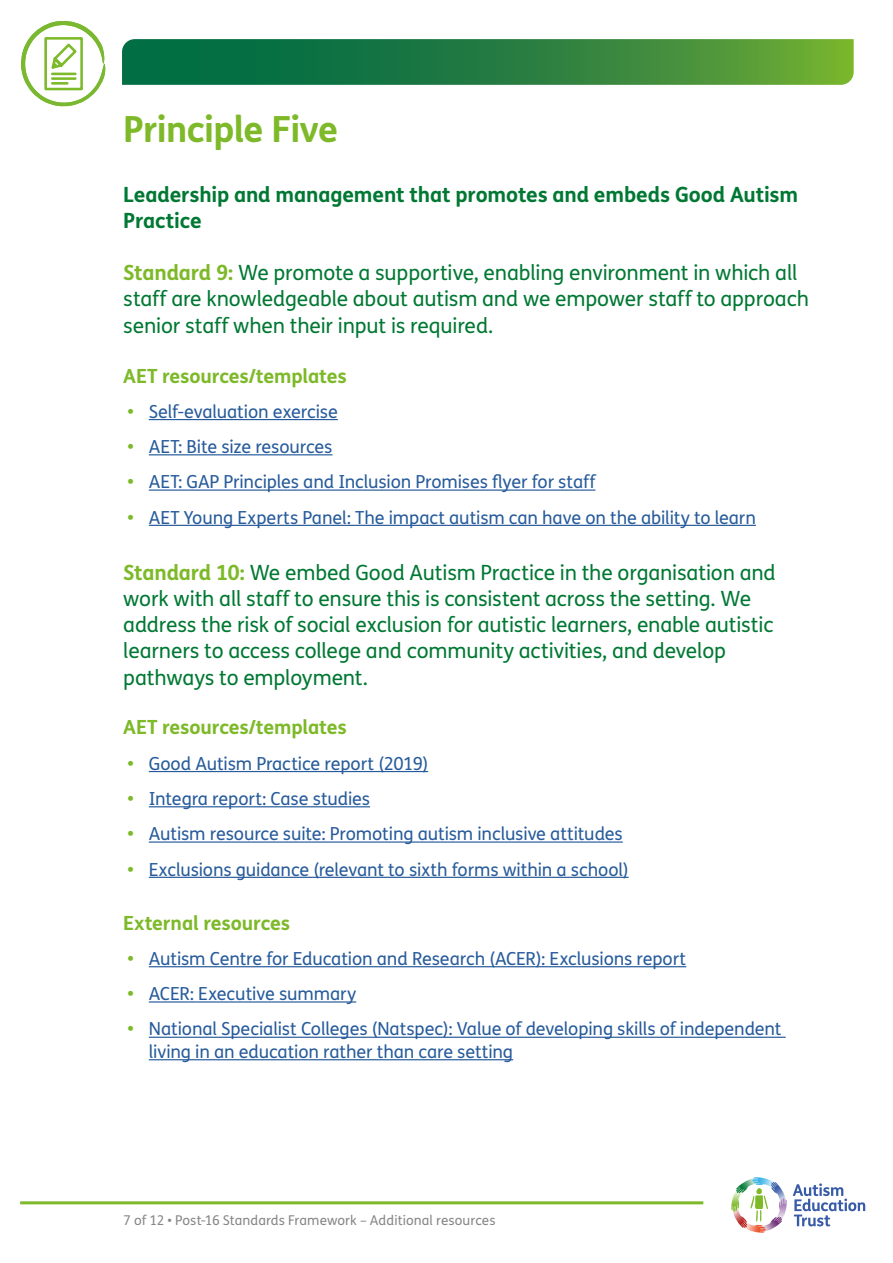
<style>
.page{position:relative;width:893px;height:1263px;background:#fff}
.page>*{position:absolute;margin:0;border:0;box-sizing:border-box;transform-origin:0 0}
.AET_Section_title{font:700 36px "FS Me";letter-spacing:-.02em;color:#7db928}
.AET_Paragraph_title{font:21px/26.2px "FS Me";letter-spacing:-.01em;color:#007833}
.AET_Paragraph_title-2{font:700 21px/26.2px "FS Me";letter-spacing:-.01em;color:#007833}
.AET_principles_heade{font:700 19.5px "FS Me";letter-spacing:-.01em;color:#7db928}
.t1{font:18px/22.5px "FS Me";letter-spacing:-.005em;color:#275b9b}
.t2{font:13.5px "FS Me";letter-spacing:.005em;color:#878787}
.s1{font-weight:700;color:#7db928}
</style>
<div class="page">
<hr style="left:20px;top:1201px;width:683px;height:3px;background:#7db928">
<svg style="left:122px;top:39px;width:732px;height:46px;background:#2c8340"></svg>
<svg style="left:21px;top:21px;width:84px;height:85px"></svg>
<svg style="left:793px;top:1183px;width:72px;height:43px"></svg>
<svg style="left:731px;top:1177px;width:52px;height:55px"></svg>
<hr style="left:149px;top:419px;width:189px;height:1px;background:#275b9b">
<hr style="left:149px;top:454px;width:183px;height:1px;background:#275b9b">
<hr style="left:149px;top:489px;width:446px;height:2px;background:#275b9b">
<hr style="left:149px;top:525px;width:607px;height:1px;background:#275b9b">
<hr style="left:149px;top:771px;width:279px;height:1px;background:#275b9b">
<hr style="left:149px;top:806px;width:221px;height:1px;background:#275b9b">
<hr style="left:149px;top:841px;width:474px;height:2px;background:#275b9b">
<hr style="left:149px;top:877px;width:480px;height:1px;background:#275b9b">
<hr style="left:149px;top:966px;width:537px;height:1px;background:#275b9b">
<hr style="left:149px;top:1001px;width:207px;height:1px;background:#275b9b">
<hr style="left:149px;top:1037px;width:637px;height:1px;background:#275b9b">
<hr style="left:149px;top:1059px;width:364px;height:1px;background:#275b9b">
<p class="AET_Section_title" style="left:123px;top:101px;width:216px">Principle Five</p>
<p class="AET_Paragraph_title-2" style="left:123px;top:180px;width:676px">Leadership and management that promotes and embeds Good Autism<br>Practice</p>
<p class="AET_Paragraph_title" style="left:123px;top:259px;width:687px"><span class="s1">Standard 9:</span> We promote a supportive, enabling environment in which all staff are knowledgeable about autism and we empower staff to approach senior staff when their input is required.</p>
<p class="AET_principles_heade" style="left:123px;top:360px;width:225px">AET resources/templates</p>
<p class="t1" style="left:128px;top:400px;width:212px"><span class="s1">•</span> Self-evaluation exercise</p>
<p class="t1" style="left:128px;top:435px;width:206px"><span class="s1">•</span> AET: Bite size resources</p>
<p class="t1" style="left:128px;top:470px;width:469px"><span class="s1">•</span> AET: GAP Principles and Inclusion Promises flyer for staff</p>
<p class="t1" style="left:128px;top:506px;width:630px"><span class="s1">•</span> AET Young Experts Panel: The impact autism can have on the ability to learn</p>
<p class="AET_Paragraph_title" style="left:123px;top:559px;width:654px"><span class="s1">Standard 10:</span> We embed Good Autism Practice in the organisation and work with all staff to ensure this is consistent across the setting. We address the risk of social exclusion for autistic learners, enable autistic learners to access college and community activities, and develop pathways to employment.</p>
<p class="AET_principles_heade" style="left:123px;top:712px;width:225px">AET resources/templates</p>
<p class="t1" style="left:128px;top:752px;width:302px"><span class="s1">•</span> Good Autism Practice report (2019)</p>
<p class="t1" style="left:128px;top:787px;width:244px"><span class="s1">•</span> Integra report: Case studies</p>
<p class="t1" style="left:128px;top:822px;width:497px"><span class="s1">•</span> Autism resource suite: Promoting autism inclusive attitudes</p>
<p class="t1" style="left:128px;top:858px;width:503px"><span class="s1">•</span> Exclusions guidance (relevant to sixth forms within a school)</p>
<p class="AET_principles_heade" style="left:123px;top:908px;width:168px">External resources</p>
<p class="t1" style="left:128px;top:947px;width:560px"><span class="s1">•</span> Autism Centre for Education and Research (ACER): Exclusions report</p>
<p class="t1" style="left:128px;top:982px;width:230px"><span class="s1">•</span> ACER: Executive summary</p>
<p class="t1" style="left:149px;top:1017px;width:634px;text-indent:-21px"><span class="s1">•</span> National Specialist Colleges (Natspec): Value of developing skills of independent living in an education rather than care setting</p>
<p class="t2" style="left:123px;top:1211px;width:374px">7 of 12 • Post-16 Standards Framework – Additional resources</p>
</div>
